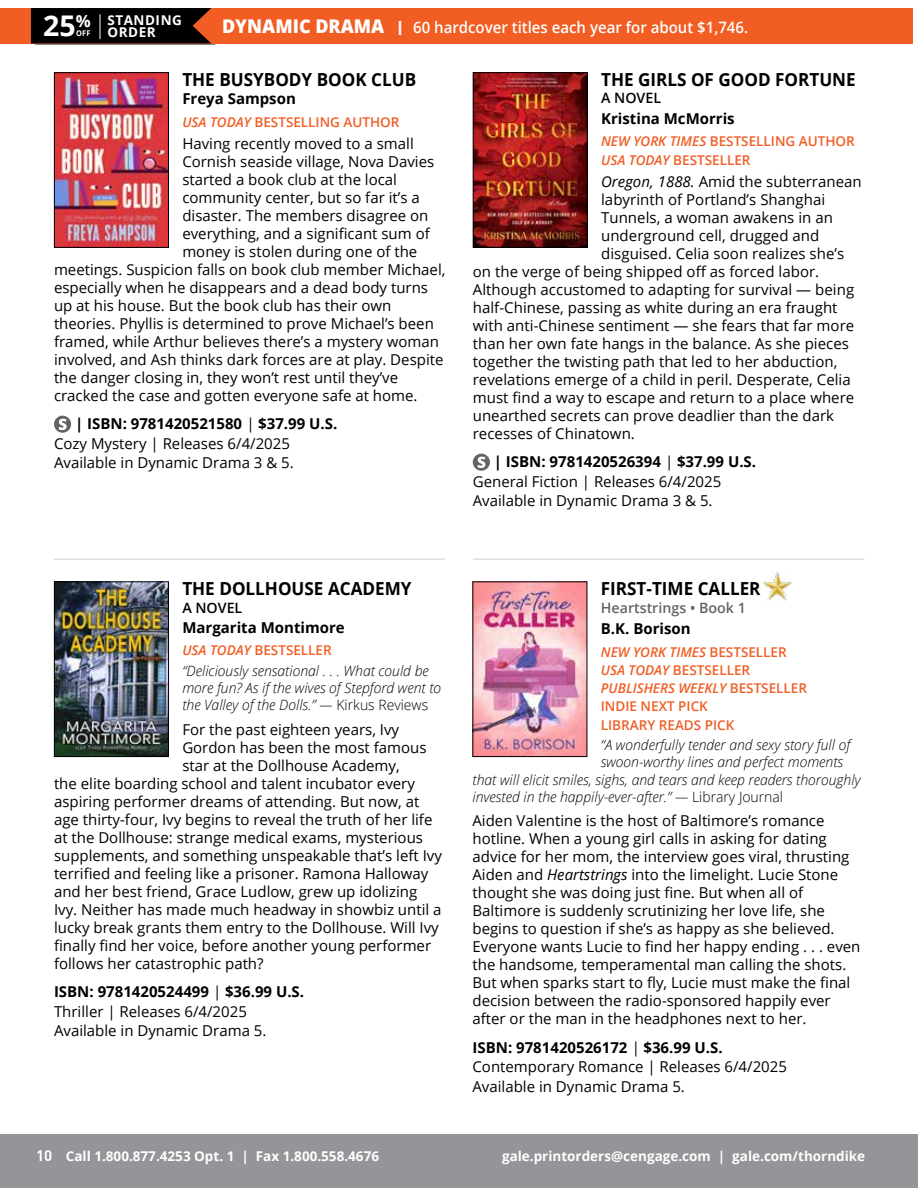
<style>
.page{position:relative;width:918px;height:1188px;background:#fff}
.page>*{position:absolute;margin:0;border:0;box-sizing:border-box;transform-origin:0 0}
.t1{font:700 28.5px "Open Sans";color:#fff}
.t2{font:700 18px "Open Sans";color:#000;scale:.95 1}
.t3{font:600 15.75px "Open Sans";color:#fff;scale:.95 1}
.t4{font:15px/18px "Open Sans";color:#000}
.t5{font:700 15px "Open Sans";color:#000}
.t6{font:italic 300 14.25px/17.2px "Open Sans";color:#000}
.t7{font:600 14.25px "Open Sans";color:#636466}
.t8{font:600 14.25px "Open Sans";color:#000}
.t9{font:600 13.5px/18.3px "Open Sans";color:#f15d24}
.t10{font:700 13.5px "Open Sans";color:#fff}
.t11{font:700 13.5px/12px "Open Sans";letter-spacing:.04em;color:#fff}
.s1{font-size:7.8px}
.s2{font-size:28.5px}
.s3{font-size:16.65px}
.s4{font-weight:800;font-size:18.9px}
.s5{font-size:19.5px}
.s6{font-style:italic}
.s7{font-weight:700}
.s8{font-style:normal}
.s9{font-family:"DIN Offc";font-size:15px}
</style>
<div class="page">
<div style="left:0;top:1134px;width:918px;height:54px;background:#939598"></div>
<div style="left:0;top:8px;width:913px;height:36px;background:#f15d22"></div>
<svg style="left:31px;top:8px;width:181px;height:36px;background:#110703"></svg>
<img style="left:474px;top:583px;width:111px;height:172px">
<img style="left:56px;top:74px;width:111px;height:172px">
<div style="left:54px;top:72px;width:115px;height:176px;border:1px solid #000"></div>
<svg style="left:54px;top:416px;width:17px;height:17px"></svg>
<img style="left:56px;top:583px;width:111px;height:172px">
<div style="left:54px;top:581px;width:115px;height:176px;border:1px solid #000"></div>
<hr style="left:54px;top:559px;width:391px;height:1px;background:#d1d3d4">
<hr style="left:473px;top:559px;width:391px;height:1px;background:#d1d3d4">
<img style="left:475px;top:74px;width:111px;height:172px">
<div style="left:473px;top:72px;width:115px;height:176px;border:1px solid #000"></div>
<svg style="left:473px;top:454px;width:17px;height:17px"></svg>
<img style="left:762px;top:572px;width:30px;height:29px">
<h1 class="t1" style="left:43px;top:6px;width:49px">25<sup>%</sup></h1>
<p class="t11" style="left:76px;top:13px;width:107px;text-indent:31px">STANDING<br><span class="s1">OFF</span> ORDER</p>
<p class="t11" style="left:47px;top:14px;width:140px"><span class="s2">25</span><span class="s3">%</span> STANDING</p>
<p class="t10" style="left:81px;top:23px;width:80px"><span class="s1">OFF</span> ORDER</p>
<p class="t3" style="left:222px;top:17px;width:555px"><span class="s4">DYNAMIC DRAMA</span> <span class="s5">I</span> 60 hardcover titles each year for about $1,746.</p>
<p class="t2" style="left:182px;top:67px;width:248px">THE BUSYBODY BOOK CLUB</p>
<p class="t5" style="left:182px;top:88px;width:115px">Freya Sampson</p>
<p class="t9" style="left:182px;top:112px;width:219px"><span class="s6">USA TODAY</span> BESTSELLING AUTHOR</p>
<p class="t4" style="left:182px;top:134px;width:233px">Having recently moved to a small</p>
<p class="t4" style="left:182px;top:152px;width:254px">Cornish seaside village, Nova Davies</p>
<p class="t4" style="left:182px;top:170px;width:216px">started a book club at the local</p>
<p class="t4" style="left:182px;top:188px;width:239px">community center, but so far it’s a</p>
<p class="t4" style="left:182px;top:206px;width:248px">disaster. The members disagree on</p>
<p class="t4" style="left:182px;top:224px;width:249px">everything, and a significant sum of</p>
<p class="t4" style="left:182px;top:242px;width:236px">money is stolen during one of the</p>
<p class="t4" style="left:54px;top:260px;width:393px">meetings. Suspicion falls on book club member Michael,</p>
<p class="t4" style="left:54px;top:278px;width:376px">especially when he disappears and a dead body turns</p>
<p class="t4" style="left:54px;top:296px;width:339px">up at his house. But the book club has their own</p>
<p class="t4" style="left:54px;top:314px;width:381px">theories. Phyllis is determined to prove Michael’s been</p>
<p class="t4" style="left:54px;top:332px;width:386px">framed, while Arthur believes there’s a mystery woman</p>
<p class="t4" style="left:54px;top:350px;width:391px">involved, and Ash thinks dark forces are at play. Despite</p>
<p class="t4" style="left:54px;top:368px;width:346px">the danger closing in, they won’t rest until they’ve</p>
<p class="t4" style="left:54px;top:386px;width:365px">cracked the case and gotten everyone safe at home.</p>
<p class="t4" style="left:54px;top:414px;width:285px;line-height:19.5px;text-indent:21px"><span class="s7">| ISBN: 9781420521580</span> <span class="s6">|</span> <span class="s7">$37.99 U.S.<br></span>Cozy Mystery | Releases 6/4/2025<br>Available in Dynamic Drama 3 &amp; 5.</p>
<p class="t2" style="left:601px;top:67px;width:270px">THE GIRLS OF GOOD FORTUNE</p>
<p class="t8" style="left:601px;top:88px;width:62px">A NOVEL</p>
<p class="t5" style="left:601px;top:108px;width:135px">Kristina McMorris</p>
<p class="t9" style="left:601px;top:132px;width:255px"><span class="s6">NEW YORK TIMES</span> BESTSELLING AUTHOR<br><span class="s6">USA TODAY</span> BESTSELLER</p>
<p class="t4" style="left:601px;top:172px;width:262px"><span class="s6">Oregon, 1888.</span> Amid the subterranean</p>
<p class="t4" style="left:601px;top:190px;width:226px">labyrinth of Portland’s Shanghai</p>
<p class="t4" style="left:601px;top:208px;width:233px">Tunnels, a woman awakens in an</p>
<p class="t4" style="left:601px;top:226px;width:220px">underground cell, drugged and</p>
<p class="t4" style="left:601px;top:244px;width:245px">disguised. Celia soon realizes she’s</p>
<p class="t4" style="left:473px;top:262px;width:348px">on the verge of being shipped off as forced labor.</p>
<p class="t4" style="left:473px;top:280px;width:383px">Although accustomed to adapting for survival — being</p>
<p class="t4" style="left:473px;top:298px;width:366px">half-Chinese, passing as white during an era fraught</p>
<p class="t4" style="left:473px;top:316px;width:383px">with anti-Chinese sentiment — she fears that far more</p>
<p class="t4" style="left:473px;top:334px;width:378px">than her own fate hangs in the balance. As she pieces</p>
<p class="t4" style="left:473px;top:352px;width:366px">together the twisting path that led to her abduction,</p>
<p class="t4" style="left:473px;top:370px;width:380px">revelations emerge of a child in peril. Desperate, Celia</p>
<p class="t4" style="left:473px;top:388px;width:383px">must find a way to escape and return to a place where</p>
<p class="t4" style="left:473px;top:406px;width:363px">unearthed secrets can prove deadlier than the dark</p>
<p class="t4" style="left:473px;top:424px;width:164px">recesses of Chinatown.</p>
<p class="t4" style="left:473px;top:452px;width:285px;line-height:19.5px;text-indent:21px"><span class="s7">| ISBN: 9781420526394</span> <span class="s6">|</span> <span class="s7">$37.99 U.S.<br></span>General Fiction | Releases 6/4/2025<br>Available in Dynamic Drama 3 &amp; 5.</p>
<p class="t2" style="left:182px;top:576px;width:243px">THE DOLLHOUSE ACADEMY</p>
<p class="t8" style="left:182px;top:598px;width:62px">A NOVEL</p>
<p class="t5" style="left:182px;top:617px;width:164px">Margarita Montimore</p>
<p class="t9" style="left:182px;top:641px;width:151px"><span class="s6">USA TODAY</span> BESTSELLER</p>
<p class="t6" style="left:182px;top:662px;width:260px">“Deliciously sensational . . . What could be more fun? As if the wives of Stepford went to the Valley of the Dolls.” — <span class="s8">Kirkus Reviews</span></p>
<p class="t4" style="left:182px;top:720px;width:218px">For the past eighteen years, Ivy</p>
<p class="t4" style="left:182px;top:738px;width:246px">Gordon has been the most famous</p>
<p class="t4" style="left:182px;top:756px;width:219px">star at the Dollhouse Academy,</p>
<p class="t4" style="left:54px;top:774px;width:362px">the elite boarding school and talent incubator every</p>
<p class="t4" style="left:54px;top:792px;width:367px">aspiring performer dreams of attending. But now, at</p>
<p class="t4" style="left:54px;top:810px;width:380px">age thirty-four, Ivy begins to reveal the truth of her life</p>
<p class="t4" style="left:54px;top:828px;width:371px">at the Dollhouse: strange medical exams, mysterious</p>
<p class="t4" style="left:54px;top:846px;width:389px">supplements, and something unspeakable that’s left Ivy</p>
<p class="t4" style="left:54px;top:864px;width:376px">terrified and feeling like a prisoner. Ramona Halloway</p>
<p class="t4" style="left:54px;top:882px;width:365px">and her best friend, Grace Ludlow, grew up idolizing</p>
<p class="t4" style="left:54px;top:900px;width:389px">Ivy. Neither has made much headway in showbiz until a</p>
<p class="t4" style="left:54px;top:918px;width:386px">lucky break grants them entry to the Dollhouse. Will Ivy</p>
<p class="t4" style="left:54px;top:936px;width:379px">finally find her voice, before another young performer</p>
<p class="t4" style="left:54px;top:954px;width:211px">follows her catastrophic path?</p>
<p class="t4" style="left:54px;top:982px;width:252px;line-height:19.5px"><span class="s7">ISBN: 9781420524499</span> <span class="s6">|</span> <span class="s7">$36.99 U.S.<br></span>Thriller | Releases 6/4/2025<br>Available in Dynamic Drama 5.</p>
<p class="t2" style="left:601px;top:576px;width:170px">FIRST-TIME CALLER</p>
<p class="t7" style="left:601px;top:598px;width:147px">Heartstrings • Book 1</p>
<p class="t5" style="left:601px;top:618px;width:91px">B.K. Borison</p>
<p class="t9" style="left:601px;top:642px;width:208px"><span class="s6">NEW YORK TIMES</span> BESTSELLER<br><span class="s6">USA TODAY</span> BESTSELLER<br><span class="s6">PUBLISHERS WEEKLY</span> BESTSELLER<br>INDIE NEXT PICK<br>LIBRARY READS PICK</p>
<p class="t6" style="left:601px;top:736px;width:251px">“A wonderfully tender and sexy story full of</p>
<p class="t6" style="left:601px;top:753px;width:244px">swoon-worthy lines and perfect moments</p>
<p class="t6" style="left:472px;top:770px;width:390px">that will elicit smiles, sighs, and tears and keep readers thoroughly</p>
<p class="t6" style="left:472px;top:787px;width:312px">invested in the happily-ever-after.” — <span class="s8">Library Journal</span></p>
<p class="t4" style="left:472px;top:811px;width:390px">Aiden Valentine is the host of Baltimore’s romance hotline. When a young girl calls in asking for dating advice for her mom, the interview goes viral, thrusting Aiden and <span class="s6">Heartstrings</span> into the limelight. Lucie Stone thought she was doing just fine. But when all of Baltimore is suddenly scrutinizing her love life, she begins to question if she’s as happy as she believed.<br>Everyone wants Lucie to find her happy ending . . . even the handsome, temperamental man calling the shots.<br>But when sparks start to fly, Lucie must make the final decision between the radio-sponsored happily ever after or the man in the headphones next to her.</p>
<p class="t4" style="left:472px;top:1037px;width:316px;line-height:19.5px"><span class="s7">ISBN: 9781420526172</span> <span class="s6">|</span> <span class="s7">$36.99 U.S.<br></span>Contemporary Romance | Releases 6/4/2025<br>Available in Dynamic Drama 5.</p>
<p class="t10" style="left:36px;top:1146px;width:344px"><span class="s9">10</span> Call 1.800.877.4253 Opt. 1 | Fax 1.800.558.4676</p>
<p class="t10" style="left:502px;top:1146px;width:365px">gale.printorders@cengage.com | gale.com/thorndike</p>
</div>
